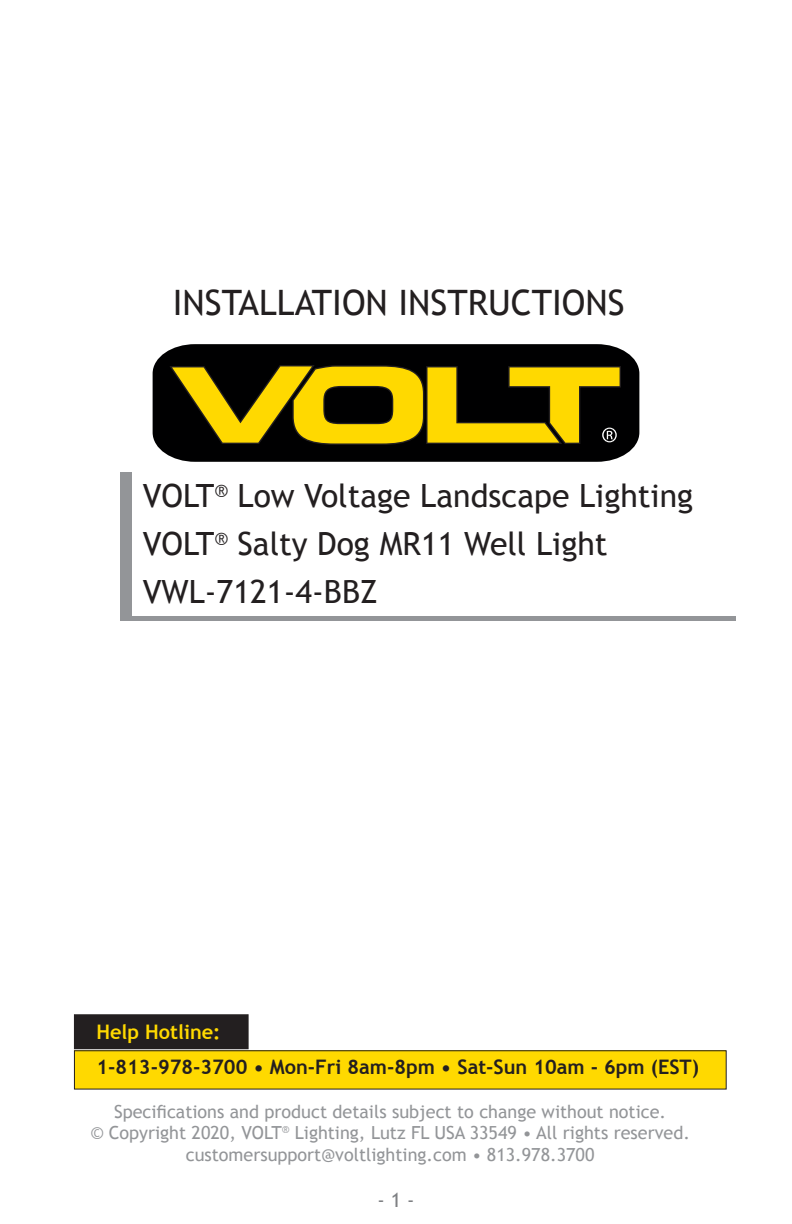
<style>
.page{position:relative;width:792px;height:1224px;background:#fff}
.page>*{position:absolute;margin:0;border:0;box-sizing:border-box;transform-origin:0 0}
.t1{font:35px "Trebuchet MS";color:#231f20}
.t2{font:32px "Trebuchet MS";color:#231f20}
.t3{font:700 20px "Trebuchet MS";color:#231f20}
.t4{font:700 20px "Trebuchet MS";color:#ffd900}
.t5{font:20px "Trebuchet MS";color:#7e8083}
.copyright{font:18px/21.6px "Trebuchet MS";color:#939598;text-align:center}
</style>
<div class="page">
<svg style="left:153px;top:344px;width:486px;height:118px;background:#0f0f10"></svg>
<svg style="left:168px;top:364px;width:454px;height:82px;background:#816e02"></svg>
<div style="left:74px;top:1051px;width:652px;height:38px;background:#ffd900"></div>
<div style="left:74px;top:1050px;width:652px;height:39px;border:1px solid #231f20"></div>
<div style="left:74px;top:1015px;width:174px;height:34px;background:#231f20"></div>
<div style="left:74px;top:1014px;width:174px;height:35px;border:1px solid #231f20"></div>
<div style="left:120px;top:472px;width:12px;height:149px;background:#939598"></div>
<hr style="left:121px;top:616px;width:614px;height:4px;background:#939598">
<p class="t1" style="left:173px;top:282px;width:453px">INSTALLATION INSTRUCTIONS</p>
<p class="t2" style="left:143px;top:477px;width:552px">VOLT<sup>®</sup> Low Voltage Landscape Lighting</p>
<p class="t2" style="left:143px;top:525px;width:466px">VOLT<sup>®</sup> Salty Dog MR11 Well Light</p>
<p class="t2" style="left:143px;top:573px;width:237px">VWL-7121-4-BBZ</p>
<p class="t4" style="left:96px;top:1019px;width:126px">Help Hotline:</p>
<p class="t3" style="left:96px;top:1054px;width:604px">1-813-978-3700 • Mon-Fri 8am-8pm • Sat-Sun 10am - 6pm (EST)</p>
<p class="copyright" style="left:114px;top:1101px;width:554px">Specifications and product details subject to change without notice.</p>
<p class="copyright" style="left:91px;top:1122px;width:601px">© Copyright 2020, VOLT<sup>®</sup> Lighting, Lutz FL USA 33549 • All rights reserved. customersupport@voltlighting.com • 813.978.3700</p>
<p class="t5" style="left:377px;top:1188px;width:39px">- 1 -</p>
</div>
